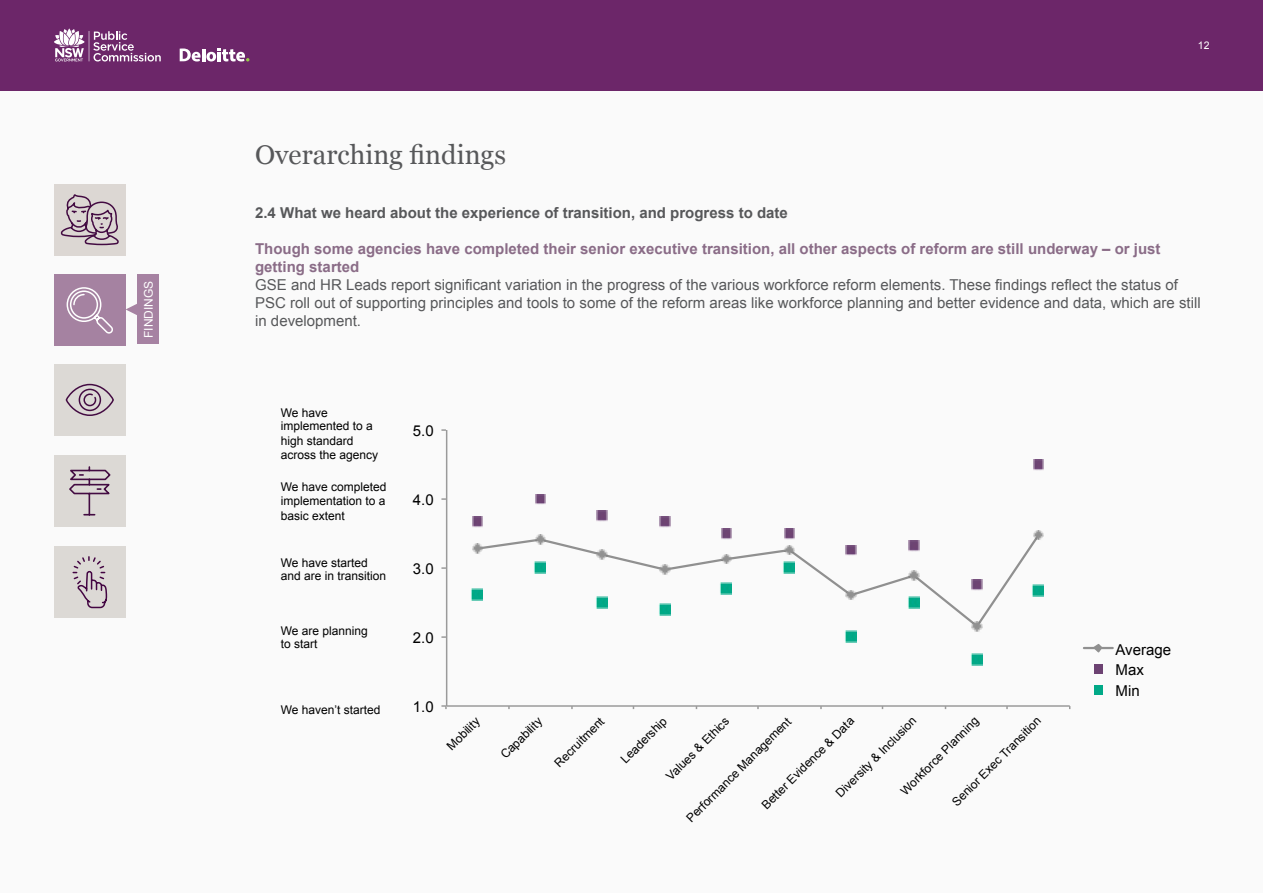
<style>
.page{position:relative;width:1263px;height:893px;background:#fafafa}
.page>*{position:absolute;margin:0;border:0;box-sizing:border-box;transform-origin:0 0}
.t1{font:27px "Georgia";color:#57585a}
.t2{font:15px/18px "Arial";color:#57585a}
.t3{font:700 15px/18px "Arial";color:#8a6c87}
.t4{font:700 15px "Arial";color:#57585a}
.t5{font:15px/20.9px "Arial";color:#000}
.t6{font:12px/13.5px "Arial";color:#000}
.t7{font:12px "Arial";color:#fff}
.t8{font:10.5px "Arial";color:#fff}
</style>
<div class="page">
<div style="left:0;top:0;width:1263px;height:90px;background:#6c2669"></div>
<div style="left:54px;top:364px;width:72px;height:72px;background:#dcd9d5"></div>
<svg style="left:65px;top:383px;width:49px;height:33px"></svg>
<hr style="left:446px;top:430px;width:1px;height:276px;background:#9a9a9a">
<hr style="left:447px;top:705px;width:623px;height:2px;background:#9a9a9a">
<svg style="left:441px;top:705px;width:6px;height:4px"></svg>
<svg style="left:475px;top:534px;width:567px;height:95px"></svg>
<svg style="left:472px;top:544px;width:11px;height:10px"></svg>
<svg style="left:535px;top:535px;width:11px;height:10px"></svg>
<svg style="left:597px;top:550px;width:10px;height:10px"></svg>
<svg style="left:660px;top:565px;width:10px;height:10px"></svg>
<svg style="left:721px;top:554px;width:11px;height:11px"></svg>
<svg style="left:784px;top:545px;width:11px;height:11px"></svg>
<svg style="left:846px;top:590px;width:10px;height:11px"></svg>
<svg style="left:909px;top:571px;width:10px;height:10px"></svg>
<svg style="left:972px;top:622px;width:10px;height:10px"></svg>
<svg style="left:1033px;top:530px;width:11px;height:11px"></svg>
<svg style="left:472px;top:517px;width:11px;height:10px"></svg>
<svg style="left:535px;top:494px;width:11px;height:11px"></svg>
<svg style="left:597px;top:511px;width:10px;height:10px"></svg>
<svg style="left:660px;top:517px;width:10px;height:10px"></svg>
<svg style="left:721px;top:529px;width:11px;height:10px"></svg>
<svg style="left:784px;top:529px;width:11px;height:10px"></svg>
<svg style="left:846px;top:545px;width:10px;height:11px"></svg>
<svg style="left:909px;top:541px;width:10px;height:10px"></svg>
<svg style="left:972px;top:580px;width:10px;height:10px"></svg>
<svg style="left:1033px;top:460px;width:11px;height:10px"></svg>
<svg style="left:471px;top:589px;width:12px;height:12px"></svg>
<svg style="left:534px;top:562px;width:12px;height:12px"></svg>
<svg style="left:595px;top:596px;width:12px;height:12px"></svg>
<svg style="left:658px;top:604px;width:12px;height:12px"></svg>
<svg style="left:720px;top:583px;width:12px;height:12px"></svg>
<svg style="left:783px;top:562px;width:12px;height:12px"></svg>
<svg style="left:845px;top:631px;width:11px;height:12px"></svg>
<svg style="left:907px;top:596px;width:12px;height:12px"></svg>
<svg style="left:971px;top:653px;width:11px;height:12px"></svg>
<svg style="left:1032px;top:584px;width:12px;height:12px"></svg>
<hr style="left:1084px;top:647px;width:29px;height:2px;background:#909090">
<svg style="left:1091px;top:644px;width:12px;height:9px"></svg>
<div style="left:1094px;top:664px;width:9px;height:9px;background:#6c4272"></div>
<div style="left:1094px;top:685px;width:9px;height:9px;background:#00a987"></div>
<div style="left:54px;top:184px;width:72px;height:71px;background:#dcd7d3"></div>
<svg style="left:60px;top:194px;width:59px;height:52px"></svg>
<div style="left:54px;top:275px;width:72px;height:71px;background:#a582a1"></div>
<svg style="left:66px;top:287px;width:47px;height:47px"></svg>
<div style="left:138px;top:275px;width:21px;height:69px;background:#a682a2"></div>
<svg style="left:126px;top:303px;width:12px;height:13px"></svg>
<div style="left:54px;top:546px;width:72px;height:72px;background:#dcd9d5"></div>
<div style="left:54px;top:455px;width:72px;height:72px;background:#dcd9d5"></div>
<svg style="left:72px;top:556px;width:36px;height:53px"></svg>
<svg style="left:69px;top:466px;width:42px;height:50px"></svg>
<svg style="left:54px;top:28px;width:107px;height:34px"></svg>
<svg style="left:180px;top:48px;width:69px;height:14px"></svg>
<p class="t7" style="left:141px;top:338px;width:59px;rotate:-90deg">FINDINGS</p>
<p class="t8" style="left:1198px;top:38px;width:13px">12</p>
<p class="t1" style="left:255px;top:135px;width:252px">Overarching findings</p>
<p class="t4" style="left:255px;top:203px;width:534px">2.4 What we heard about the experience of transition, and progress to date</p>
<p class="t3" style="left:255px;top:241px;width:907px">Though some agencies have completed their senior executive transition, all other aspects of reform are still underway – or just getting started</p>
<p class="t2" style="left:255px;top:276px;width:947px">GSE and HR Leads report significant variation in the progress of the various workforce reform elements. These findings reflect the status of<br>PSC roll out of supporting principles and tools to some of the reform areas like workforce planning and better evidence and data, which are still in development.</p>
<p class="t6" style="left:281px;top:406px;width:94px">We have implemented to a</p>
<p class="t6" style="left:281px;top:434px;width:99px">high standard across the agency</p>
<p class="t6" style="left:281px;top:481px;width:107px">We have completed implementation to a</p>
<p class="t6" style="left:281px;top:509px;width:66px">basic extent</p>
<p class="t6" style="left:281px;top:556px;width:107px">We have started and are in transition</p>
<p class="t6" style="left:281px;top:624px;width:89px">We are planning to start</p>
<p class="t6" style="left:281px;top:703px;width:101px">We haven’t started</p>
<p class="t5" style="left:413px;top:420px;width:22px">5.0</p>
<p class="t5" style="left:413px;top:489px;width:22px">4.0</p>
<p class="t5" style="left:413px;top:558px;width:22px">3.0</p>
<p class="t5" style="left:413px;top:627px;width:22px">2.0</p>
<p class="t5" style="left:413px;top:696px;width:22px">1.0</p>
<p class="t6" style="left:444px;top:743px;width:42px;rotate:-45deg">Mobility</p>
<p class="t6" style="left:498px;top:752px;width:54px;rotate:-45deg">Capability</p>
<p class="t6" style="left:552px;top:760px;width:66px;rotate:-45deg">Recruitment</p>
<p class="t6" style="left:618px;top:756px;width:61px;rotate:-45deg">Leadership</p>
<p class="t6" style="left:684px;top:815px;width:144px;rotate:-45deg">Performance Management</p>
<p class="t6" style="left:759px;top:802px;width:126px;rotate:-45deg">Better Evidence &amp; Data</p>
<p class="t6" style="left:898px;top:788px;width:106px;rotate:-45deg">Workforce Planning</p>
<p class="t6" style="left:949px;top:799px;width:122px;rotate:-45deg">Senior Exec Transition</p>
<p class="t6" style="left:833px;top:790px;width:110px;rotate:-45deg">Diversity &amp; Inclusion</p>
<p class="t6" style="left:664px;top:773px;width:85px;rotate:-45deg">Values &amp; Ethics</p>
<p class="t5" style="left:1115px;top:639px;width:57px">Average<br>Max<br>Min</p>
</div>
